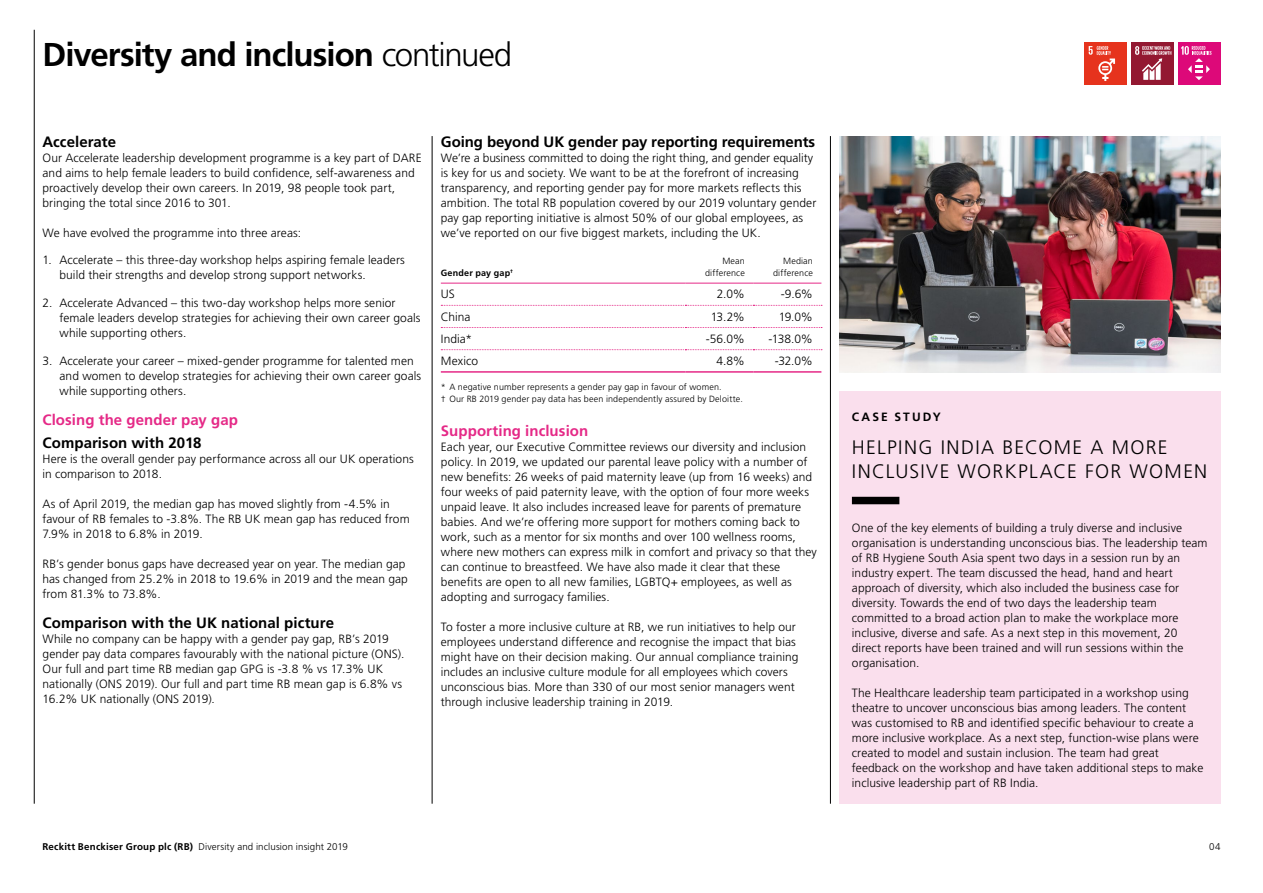
<style>
.page{position:relative;width:1263px;height:893px;background:#fff}
.page>*{position:absolute;margin:0;border:0;box-sizing:border-box;transform-origin:0 0}
.t1{font:700 33px "Frutiger LT Std";letter-spacing:-.03em;color:#000}
.t2{font:300 19.5px/24px "Frutiger LT Std";letter-spacing:.07em;color:#000}
.t3{font:700 15px "Frutiger LT Std";color:#000}
.t4{font:700 15px "Frutiger LT Std";letter-spacing:.005em;color:#e52987}
.t5{font:300 12px/15px "Frutiger LT Std";letter-spacing:.005em;color:#000}
.t6{font:700 12px "Frutiger LT Std";letter-spacing:.17em;color:#000}
.t7{font:300 9.75px "Frutiger LT Std";letter-spacing:.01em;color:#000}
.t8{font:300 9px/12px "Frutiger LT Std";letter-spacing:.015em;color:#000;text-align:right}
.t9{font:700 9px "Frutiger LT Std";letter-spacing:.025em;color:#000}
.s1{font-weight:300}
.s2{font-weight:700}
</style>
<div class="page">
<div style="left:839px;top:391px;width:381px;height:413px;background:#fadfed"></div>
<hr style="left:34px;top:30px;width:1px;height:774px;background:#000">
<hr style="left:432px;top:136px;width:1px;height:668px;background:#000">
<hr style="left:830px;top:136px;width:1px;height:668px;background:#000">
<div style="left:1084px;top:43px;width:42px;height:42px;background:#e6331d"></div>
<svg style="left:1089px;top:46px;width:26px;height:35px"></svg>
<div style="left:1178px;top:43px;width:42px;height:42px;background:#dd0979"></div>
<svg style="left:1181px;top:46px;width:30px;height:34px"></svg>
<div style="left:1131px;top:43px;width:42px;height:42px;background:#931831"></div>
<svg style="left:1135px;top:46px;width:36px;height:34px"></svg>
<hr style="left:441px;top:283px;width:244px;height:1px;background:#e52987">
<hr style="left:685px;top:283px;width:68px;height:1px;background:#e52987">
<hr style="left:753px;top:283px;width:68px;height:1px;background:#e52987">
<svg style="left:441px;top:305px;width:381px;height:1px"></svg>
<svg style="left:441px;top:327px;width:381px;height:1px"></svg>
<svg style="left:441px;top:349px;width:381px;height:1px"></svg>
<hr style="left:441px;top:371px;width:244px;height:2px;background:#e52987">
<hr style="left:685px;top:371px;width:68px;height:2px;background:#e52987">
<hr style="left:753px;top:371px;width:68px;height:2px;background:#e52987">
<div style="left:852px;top:497px;width:47px;height:7px;background:#000"></div>
<img style="left:839px;top:136px;width:381px;height:237px">
<h1 class="t1" style="left:43px;top:35px;width:471px">Diversity and inclusion <span class="s1">continued</span></h1>
<p class="t3" style="left:43px;top:133px;width:75px">Accelerate</p>
<p class="t5" style="left:43px;top:150px;width:381px">Our Accelerate leadership development programme is a key part of DARE and aims to help female leaders to build confidence, self-awareness and proactively develop their own careers. In 2019, 98 people took part, bringing the total since 2016 to 301.</p>
<p class="t5" style="left:43px;top:225px;width:260px">We have evolved the programme into three areas:</p>
<p class="t5" style="left:60px;top:253px;width:347px;text-indent:-17px">1. Accelerate – this three-day workshop helps aspiring female leaders build their strengths and develop strong support networks.</p>
<p class="t5" style="left:60px;top:296px;width:362px;text-indent:-17px">2. Accelerate Advanced – this two-day workshop helps more senior female leaders develop strategies for achieving their own career goals while supporting others.</p>
<p class="t5" style="left:60px;top:353px;width:363px;text-indent:-17px">3. Accelerate your career – mixed-gender programme for talented men and women to develop strategies for achieving their own career goals while supporting others.</p>
<p class="t4" style="left:43px;top:411px;width:197px">Closing the gender pay gap</p>
<p class="t3" style="left:43px;top:434px;width:160px">Comparison with 2018</p>
<p class="t5" style="left:43px;top:452px;width:373px">Here is the overall gender pay performance across all our UK operations in comparison to 2018.</p>
<p class="t5" style="left:43px;top:497px;width:369px">As of April 2019, the median gap has moved slightly from -4.5% in favour of RB females to -3.8%. The RB UK mean gap has reduced from<br>7.9% in 2018 to 6.8% in 2019.</p>
<p class="t5" style="left:43px;top:557px;width:367px">RB’s gender bonus gaps have decreased year on year. The median gap has changed from 25.2% in 2018 to 19.6% in 2019 and the mean gap from 81.3% to 73.8%.</p>
<p class="t3" style="left:43px;top:614px;width:293px">Comparison with the UK national picture</p>
<p class="t5" style="left:43px;top:632px;width:363px">While no company can be happy with a gender pay gap, RB’s 2019 gender pay data compares favourably with the national picture (ONS).<br>Our full and part time RB median gap GPG is -3.8 % vs 17.3% UK nationally (ONS 2019). Our full and part time RB mean gap is 6.8% vs 16.2% UK nationally (ONS 2019).</p>
<p class="t3" style="left:441px;top:133px;width:376px">Going beyond UK gender pay reporting requirements</p>
<p class="t5" style="left:441px;top:150px;width:377px">We’re a business committed to doing the right thing, and gender equality is key for us and society. We want to be at the forefront of increasing transparency, and reporting gender pay for more markets reflects this ambition. The total RB population covered by our 2019 voluntary gender pay gap reporting initiative is almost 50% of our global employees, as we’ve reported on our five biggest markets, including the UK.</p>
<p class="t9" style="left:441px;top:268px;width:74px">Gender pay gap<sup>†</sup></p>
<p class="t8" style="left:705px;top:255px;width:41px">Mean difference</p>
<p class="t8" style="left:773px;top:255px;width:41px">Median difference</p>
<p class="t5" style="left:441px;top:287px;width:16px">US</p>
<p class="t5" style="left:717px;top:287px;width:30px">2.0%</p>
<p class="t5" style="left:781px;top:287px;width:34px">-9.6%</p>
<p class="t5" style="left:441px;top:309px;width:31px">China</p>
<p class="t5" style="left:711px;top:309px;width:36px">13.2%</p>
<p class="t5" style="left:779px;top:309px;width:36px">19.0%</p>
<p class="t5" style="left:441px;top:331px;width:33px">India*</p>
<p class="t5" style="left:706px;top:331px;width:40px">-56.0%</p>
<p class="t5" style="left:768px;top:331px;width:46px">-138.0%</p>
<p class="t5" style="left:441px;top:354px;width:39px">Mexico</p>
<p class="t5" style="left:716px;top:354px;width:30px">4.8%</p>
<p class="t5" style="left:775px;top:354px;width:40px">-32.0%</p>
<p class="t8" style="left:441px;top:381px;width:303px;text-align:left">* A negative number represents a gender pay gap in favour of women.<br>† Our RB 2019 gender pay data has been independently assured by Deloitte.</p>
<p class="t4" style="left:441px;top:422px;width:149px">Supporting inclusion</p>
<p class="t5" style="left:441px;top:440px;width:378px">Each year, our Executive Committee reviews our diversity and inclusion policy. In 2019, we updated our parental leave policy with a number of new benefits: 26 weeks of paid maternity leave (up from 16 weeks) and four weeks of paid paternity leave, with the option of four more weeks unpaid leave. It also includes increased leave for parents of premature babies. And we’re offering more support for mothers coming back to work, such as a mentor for six months and over 100 wellness rooms, where new mothers can express milk in comfort and privacy so that they can continue to breastfeed. We have also made it clear that these benefits are open to all new families, LGBTQ+ employees, as well as adopting and surrogacy families.</p>
<p class="t5" style="left:441px;top:620px;width:359px">To foster a more inclusive culture at RB, we run initiatives to help our employees understand difference and recognise the impact that bias might have on their decision making. Our annual compliance training includes an inclusive culture module for all employees which covers unconscious bias. More than 330 of our most senior managers went through inclusive leadership training in 2019.</p>
<p class="t6" style="left:852px;top:410px;width:90px">CASE STUDY</p>
<h2 class="t2" style="left:852px;top:435px;width:357px">HELPING INDIA BECOME A MORE<br>INCLUSIVE WORKPLACE FOR WOMEN</h2>
<p class="t5" style="left:852px;top:520px;width:357px">One of the key elements of building a truly diverse and inclusive organisation is understanding unconscious bias. The leadership team of RB Hygiene South Asia spent two days in a session run by an industry expert. The team discussed the head, hand and heart approach of diversity, which also included the business case for diversity. Towards the end of two days the leadership team committed to a broad action plan to make the workplace more inclusive, diverse and safe. As a next step in this movement, 20 direct reports have been trained and will run sessions within the organisation.</p>
<p class="t5" style="left:852px;top:685px;width:353px">The Healthcare leadership team participated in a workshop using theatre to uncover unconscious bias among leaders. The content was customised to RB and identified specific behaviour to create a more inclusive workplace. As a next step, function-wise plans were created to model and sustain inclusion. The team had great feedback on the workshop and have taken additional steps to make inclusive leadership part of RB India.</p>
<p class="t7" style="left:43px;top:842px;width:307px"><span class="s2">Reckitt Benckiser Group plc (RB)</span> Diversity and inclusion insight 2019</p>
<p class="t7" style="left:1209px;top:842px;width:13px">04</p>
</div>
